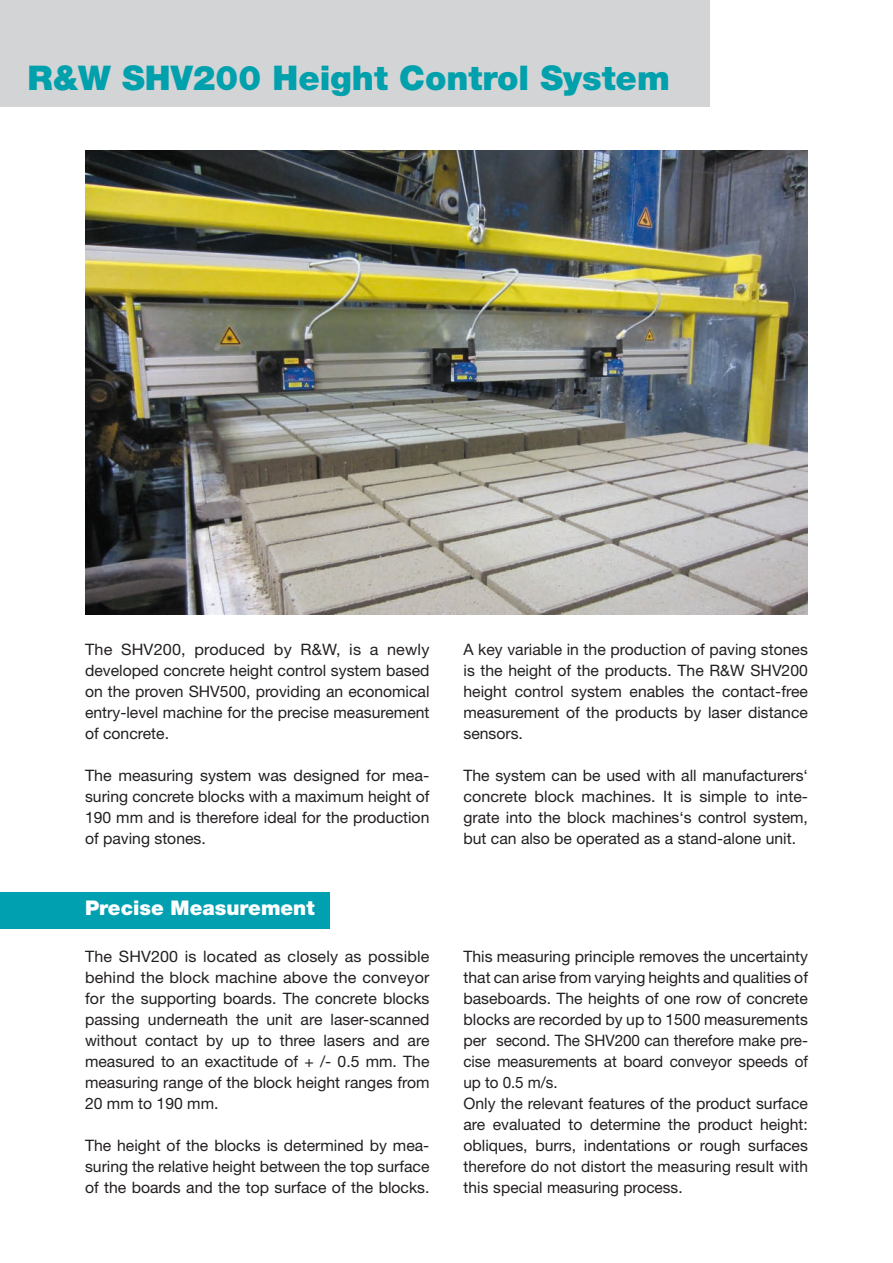
<style>
.page{position:relative;width:893px;height:1263px;background:#fff}
.page>*{position:absolute;margin:0;border:0;box-sizing:border-box;transform-origin:0 0}
.t1{font:900 34.05px "Helvetica Neue LT Std";color:#00a0ac}
.t2{font:900 20.25px "Helvetica Neue LT Std";color:#fff}
.t3{font:15.75px/21px "Helvetica Neue LT Std";color:#231f20;text-align:justify}
</style>
<div class="page">
<div style="left:0;top:0;width:709px;height:107px;background:#d2d4d5"></div>
<div style="left:0;top:891px;width:330px;height:37px;background:#00a0b1"></div>
<img style="left:85px;top:150px;width:723px;height:464px">
<h1 class="t1" style="left:28px;top:57px;width:644px">R&amp;W SHV200 Height Control System</h1>
<p class="t3" style="left:85px;top:638px;width:346px">The SHV200, produced by R&amp;W, is a newly developed concrete height control system based on the proven SHV500, providing an economical entry-level machine for the precise measurement of concrete.</p>
<p class="t3" style="left:85px;top:764px;width:346px">The measuring system was designed for mea&shy;suring concrete blocks with a maximum height of 190 mm and is therefore ideal for the production of paving stones.</p>
<p class="t2" style="left:85px;top:896px;width:231px">Precise Measurement</p>
<p class="t3" style="left:85px;top:946px;width:346px">The SHV200 is located as closely as possible behind the block machine above the conveyor for the supporting boards. The concrete blocks passing underneath the unit are laser-scanned without contact by up to three lasers and are measured to an exactitude of + /- 0.5 mm. The measuring range of the block height ranges from 20 mm to 190 mm.</p>
<p class="t3" style="left:85px;top:1135px;width:346px">The height of the blocks is determined by mea&shy;suring the relative height between the top surface of the boards and the top surface of the blocks.</p>
<p class="t3" style="left:463px;top:638px;width:346px">A key variable in the production of paving stones is the height of the products. The R&amp;W SHV200 height control system enables the contact-free measurement of the products by laser distance sensors.</p>
<p class="t3" style="left:463px;top:764px;width:346px">The system can be used with all manufacturers‘ concrete block machines. It is simple to inte&shy;grate into the block machines‘s control system, but can also be operated as a stand-alone unit.</p>
<p class="t3" style="left:463px;top:946px;width:346px;text-align:left">This measuring principle removes the uncertainty that can arise from varying heights and qualities of baseboards. The heights of one row of concrete blocks are recorded by up to 1500 measurements per second. The SHV200 can therefore make pre&shy;cise measurements at board conveyor speeds of up to 0.5 m/s.<br>Only the relevant features of the product surface are evaluated to determine the product height: obliques, burrs, indentations or rough surfaces therefore do not distort the measuring result with this special measuring process.</p>
</div>
